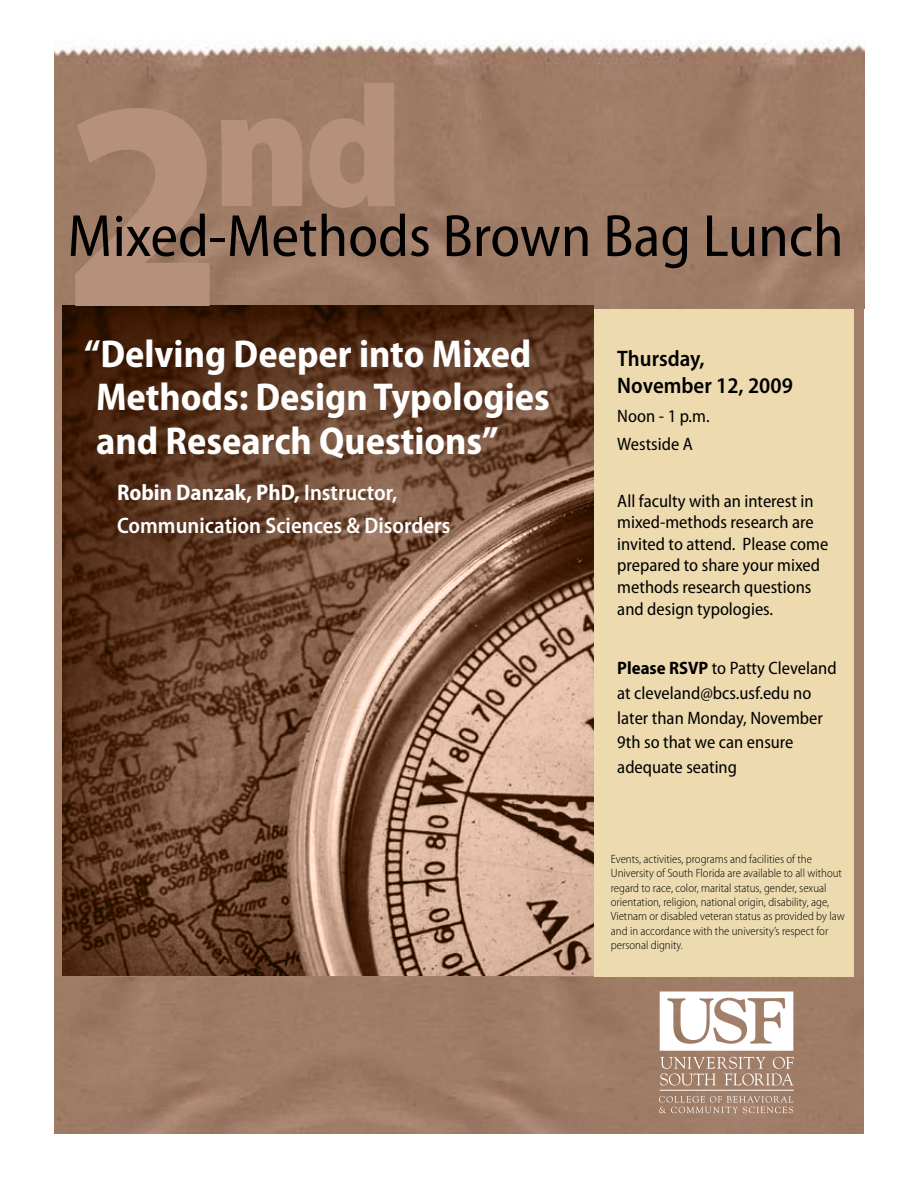
<style>
.page{position:relative;width:918px;height:1188px;background:#fff}
.page>*{position:absolute;margin:0;border:0;box-sizing:border-box;transform-origin:0 0}
.t1{font:900 semi-condensed 174.9px "Myriad Pro";color:#b5917b}
.t2{font:semi-condensed 60px "Myriad Pro";color:#000}
.t3{font:700 semi-condensed 39px/43.5px "Myriad Pro";color:#fff}
.t4{font:600 semi-condensed 22.5px/33px "Myriad Pro";color:#fff}
.t5{font:600 semi-condensed 22.5px/27px "Myriad Pro";color:#000}
.t6{font:semi-condensed 18px/21.6px "Myriad Pro";color:#000}
.t7{font:300 semi-condensed 12px/14.4px "Myriad Pro";color:#000}
.s1{font-size:300px}
.s2{font-weight:700}
</style>
<div class="page">
<div style="left:594px;top:309px;width:260px;height:731px;background:#eddbaf"></div>
<img style="left:54px;top:39px;width:810px;height:270px">
<img style="left:54px;top:977px;width:810px;height:157px">
<svg style="left:660px;top:1057px;width:134px;height:28px;background:#b09381"></svg>
<hr style="left:660px;top:1090px;width:134px;height:1px;background:#fff">
<svg style="left:659px;top:1096px;width:134px;height:17px;background:#ae907d"></svg>
<svg style="left:660px;top:992px;width:133px;height:59px;background:#e8dfda"></svg>
<img style="left:62px;top:306px;width:532px;height:670px">
<h1 class="t1" style="left:64px;top:49px;width:340px"><span class="s1">2</span>nd</h1>
<h2 class="t2" style="left:68px;top:203px;width:778px">Mixed-Methods Brown Bag Lunch</h2>
<h3 class="t3" style="left:96px;top:332px;width:455px;text-indent:-12px">“Delving Deeper into Mixed<br>Methods: Design Typologies and Research Questions”</h3>
<h3 class="t4" style="left:117px;top:477px;width:335px"><span class="s2">Robin Danzak, PhD,</span> Instructor,<br>Communication Sciences &amp; Disorders</h3>
<h3 class="t5" style="left:617px;top:346px;width:177px">Thursday,<br>November 12, 2009</h3>
<h3 class="t6" style="left:617px;top:402px;width:94px;line-height:28.3px">Noon - 1 p.m.<br>Westside A</h3>
<h3 class="t6" style="left:617px;top:490px;width:213px">All faculty with an interest in mixed-methods research are invited to attend. Please come prepared to share your mixed methods research questions and design typologies.</h3>
<h3 class="t6" style="left:617px;top:656px;width:221px;line-height:24.6px"><span class="s2">Please RSVP</span> to Patty Cleveland at cleveland@bcs.usf.edu no later than Monday, November<br>9th so that we can ensure adequate seating</h3>
<p class="t7" style="left:611px;top:852px;width:235px">Events, activities, programs and facilities of the University of South Florida are available to all without regard to race, color, marital status, gender, sexual orientation, religion, national origin, disability, age, Vietnam or disabled veteran status as provided by law and in accordance with the university’s respect for personal dignity.</p>
</div>
